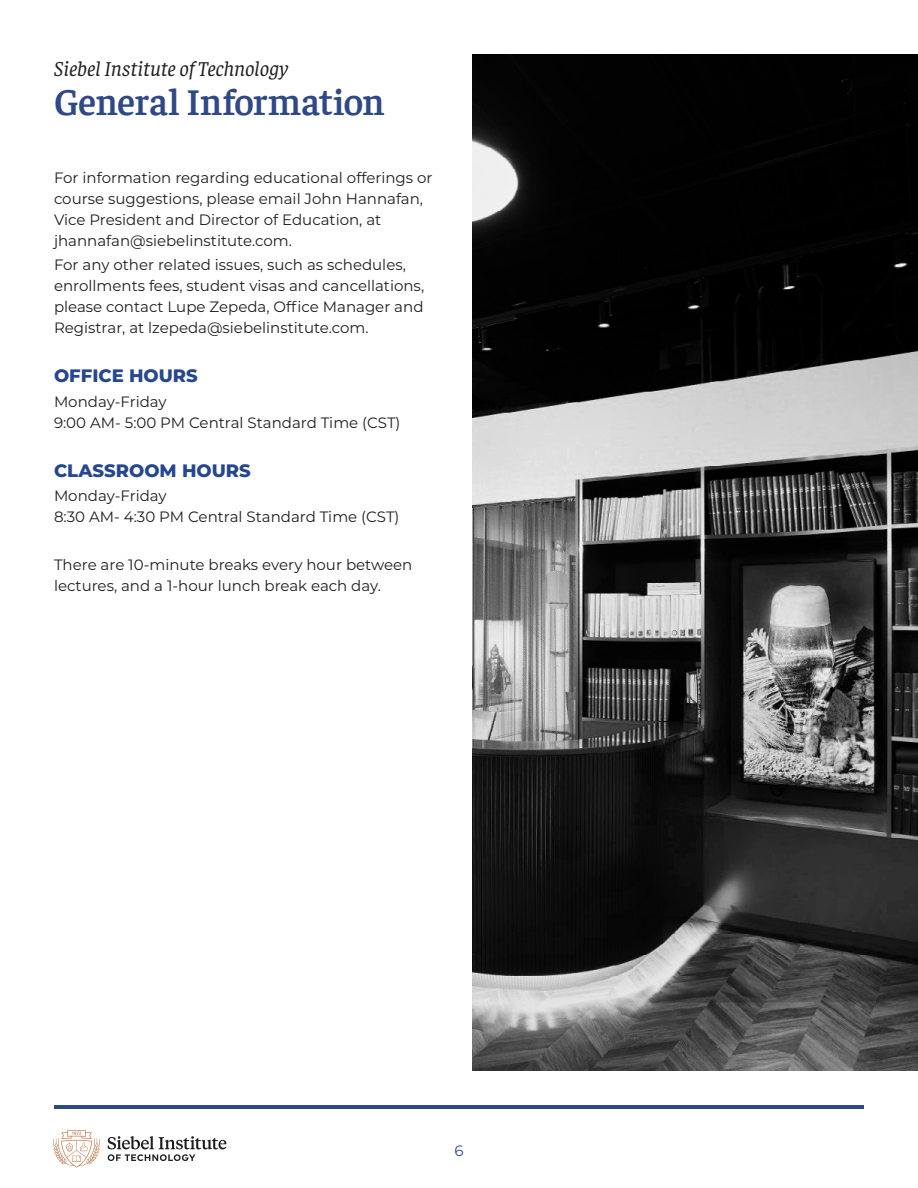
<style>
.page{position:relative;width:918px;height:1188px;background:#fff}
.page>*{position:absolute;margin:0;border:0;box-sizing:border-box;transform-origin:0 0}
.t1{font:600 37.5px "Faustina";letter-spacing:-.015em;color:#2e4888}
.t2{font:italic 21px "Faustina";letter-spacing:-.01em;color:#211e20}
.t3{font:800 18px "Montserrat";color:#26478f}
.t4{font:15px/21px "Montserrat";color:#211e20}
.t5{font:15px "Montserrat";color:#2e4888}
</style>
<div class="page">
<svg style="left:108px;top:1136px;width:118px;height:25px"></svg>
<svg style="left:53px;top:1130px;width:47px;height:38px"></svg>
<hr style="left:54px;top:1105px;width:810px;height:4px;background:#2e4888">
<img style="left:472px;top:54px;width:446px;height:1016px">
<h2 class="t2" style="left:54px;top:55px;width:236px">Siebel Institute of Technology</h2>
<h1 class="t1" style="left:54px;top:77px;width:332px">General Information</h1>
<p class="t4" style="left:54px;top:167px;width:380px">For information regarding educational offerings or course suggestions, please email John Hannafan, Vice President and Director of Education, at jhannafan@siebelinstitute.com.</p>
<p class="t4" style="left:54px;top:254px;width:372px">For any other related issues, such as schedules, enrollments fees, student visas and cancellations, please contact Lupe Zepeda, Office Manager and Registrar, at lzepeda@siebelinstitute.com.</p>
<p class="t3" style="left:54px;top:363px;width:145px">OFFICE HOURS</p>
<p class="t4" style="left:54px;top:390px;width:348px">Monday-Friday<br>9:00 AM- 5:00 PM Central Standard Time (CST)</p>
<p class="t3" style="left:54px;top:457px;width:198px">CLASSROOM HOURS</p>
<p class="t4" style="left:54px;top:485px;width:347px">Monday-Friday<br>8:30 AM- 4:30 PM Central Standard Time (CST)</p>
<p class="t4" style="left:54px;top:554px;width:360px">There are 10-minute breaks every hour between lectures, and a 1-hour lunch break each day.</p>
<p class="t5" style="left:454px;top:1140px;width:11px">6</p>
</div>
